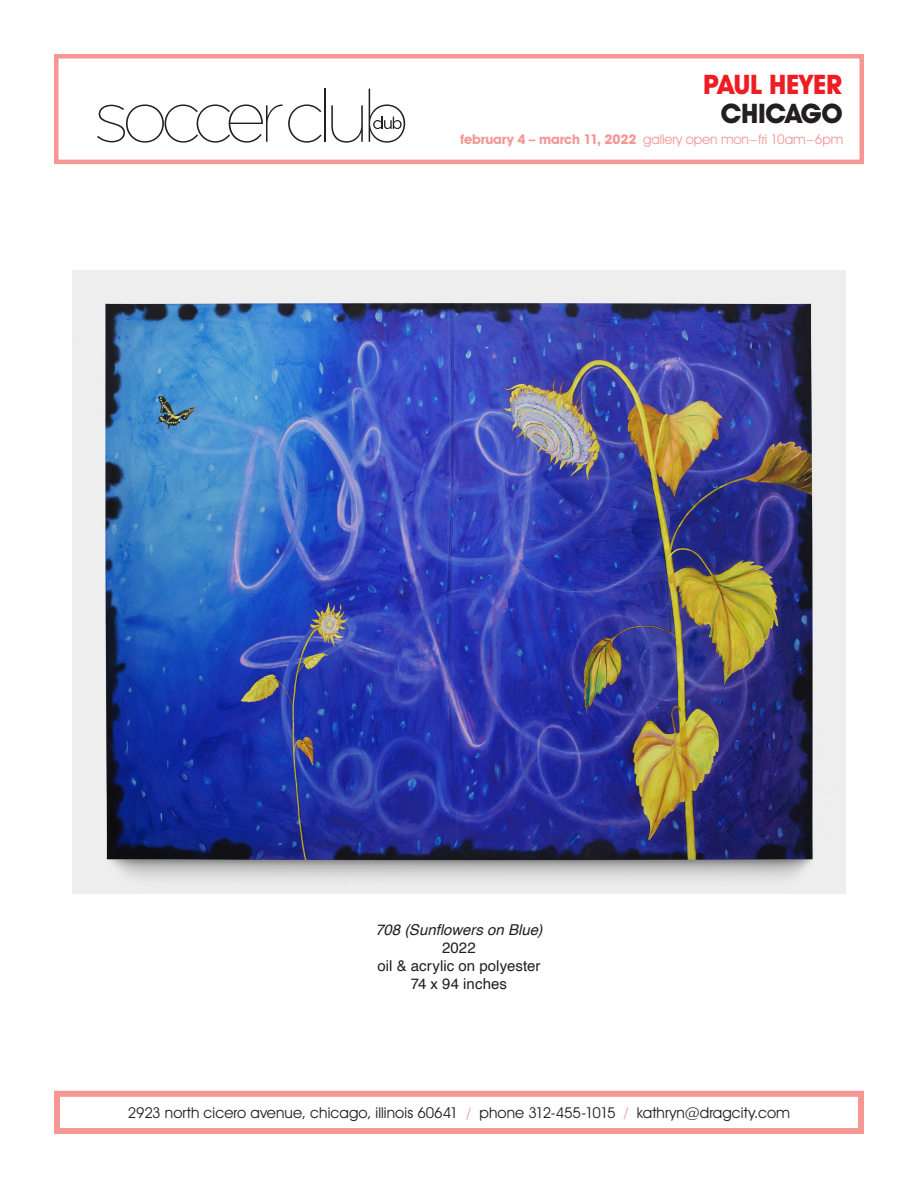
<style>
.page{position:relative;width:918px;height:1188px;background:#fff}
.page>*{position:absolute;margin:0;border:0;box-sizing:border-box;transform-origin:0 0}
.t1{font:700 27px "Avant Garde IT Cby BT";letter-spacing:-.01em;color:#ee1d23}
.t2{font:700 27px "Avant Garde IT Cby BT";letter-spacing:-.02em;color:#231f20}
.t3{font:15px "Avant Garde IT Cby BT";letter-spacing:.005em;color:#231f20}
.t4{font:15px "Helvetica";letter-spacing:.005em;color:#231f20}
.t5{font:italic 15px "Helvetica";color:#231f20}
.t6{font:13.5px "Avant Garde IT Cby BT";letter-spacing:-.01em;color:#f59795}
.s1{font-weight:700}
.s2{color:#f59795}
</style>
<div class="page">
<div style="left:54px;top:54px;width:810px;height:110px;border:4px solid #f59795"></div>
<div style="left:54px;top:1091px;width:810px;height:43px;border:6px solid #f59795"></div>
<svg style="left:97px;top:104px;width:225px;height:39px"></svg>
<hr style="left:324px;top:89px;width:2px;height:53px;background:#231f20">
<svg style="left:331px;top:105px;width:32px;height:38px"></svg>
<svg style="left:369px;top:89px;width:36px;height:54px"></svg>
<img style="left:73px;top:270px;width:772px;height:623px">
<p class="t1" style="left:703px;top:68px;width:141px">PAUL HEYER</p>
<p class="t2" style="left:721px;top:97px;width:123px">CHICAGO</p>
<p class="t6" style="left:460px;top:131px;width:385px"><span class="s1">february 4 – march 11, 2022</span> gallery open mon–fri 10am–6pm</p>
<p class="t5" style="left:375px;top:918px;width:169px">708 (Sunflowers on Blue)</p>
<p class="t4" style="left:442px;top:936px;width:35px">2022</p>
<p class="t4" style="left:378px;top:954px;width:164px">oil &amp; acrylic on polyester</p>
<p class="t4" style="left:411px;top:972px;width:98px">74 x 94 inches</p>
<p class="t3" style="left:128px;top:1103px;width:664px">2923 north cicero avenue, chicago, illinois 60641 <span class="s2">/</span> phone 312-455-1015 <span class="s2">/</span> kathryn@dragcity.com</p>
</div>
